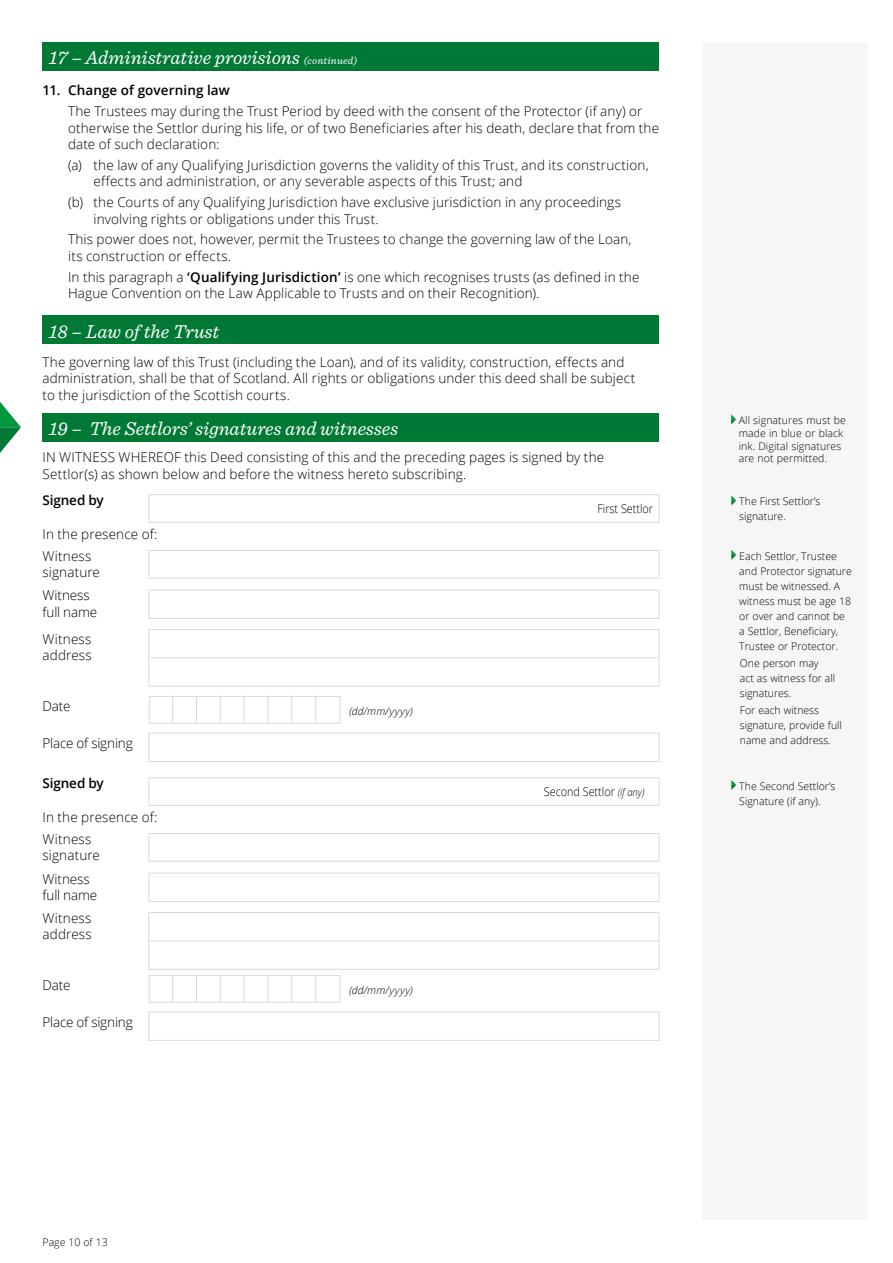
<style>
.page{position:relative;width:893px;height:1263px;background:#fff}
.page>*{position:absolute;margin:0;border:0;box-sizing:border-box;transform-origin:0 0}
.t1{font:italic 19.5px "Sentinel";color:#fff}
.t2{font:300 13.5px/16.5px "Open Sans";letter-spacing:.01em;color:#000}
.t3{font:300 13.5px "Open Sans";letter-spacing:-.015em;color:#000}
.t4{font:600 13.5px "Open Sans";letter-spacing:.005em;color:#000}
.t5{font:600 13.5px "Open Sans";letter-spacing:-.01em;color:#000}
.t6{font:300 12px "Open Sans";color:#000;scale:.9 1}
.t7{font:300 10.5px/15px "Open Sans";color:#000}
.t8{font:italic 300 10.5px "Open Sans";letter-spacing:.06em;color:#000}
.s1{font-size:10.5px}
.s2{font-weight:600}
.s3{font-style:italic;font-size:10.5px}
</style>
<div class="page">
<div style="left:702px;top:43px;width:165px;height:1177px;background:#f6f6f6"></div>
<div style="left:43px;top:316px;width:616px;height:28px;background:#007935"></div>
<div style="left:43px;top:413px;width:616px;height:29px;background:#007935"></div>
<hr style="left:148px;top:494px;width:511px;height:1px;background:#dadada">
<svg style="left:148px;top:495px;width:1px;height:27px"></svg>
<svg style="left:659px;top:495px;width:1px;height:27px"></svg>
<hr style="left:148px;top:522px;width:511px;height:1px;background:#dadada">
<hr style="left:148px;top:550px;width:511px;height:1px;background:#dadada">
<svg style="left:148px;top:551px;width:1px;height:27px"></svg>
<svg style="left:659px;top:551px;width:1px;height:27px"></svg>
<hr style="left:148px;top:578px;width:511px;height:1px;background:#dadada">
<hr style="left:148px;top:590px;width:511px;height:1px;background:#dadada">
<svg style="left:148px;top:590px;width:1px;height:28px"></svg>
<svg style="left:659px;top:590px;width:1px;height:28px"></svg>
<hr style="left:148px;top:618px;width:511px;height:1px;background:#dadada">
<hr style="left:148px;top:629px;width:511px;height:1px;background:#dadada">
<hr style="left:148px;top:657px;width:511px;height:1px;background:#dadada">
<svg style="left:148px;top:630px;width:1px;height:56px"></svg>
<svg style="left:659px;top:630px;width:1px;height:56px"></svg>
<hr style="left:148px;top:686px;width:511px;height:1px;background:#dadada">
<svg style="left:149px;top:696px;width:192px;height:28px"></svg>
<hr style="left:148px;top:733px;width:511px;height:1px;background:#dadada">
<svg style="left:148px;top:733px;width:1px;height:28px"></svg>
<svg style="left:659px;top:733px;width:1px;height:28px"></svg>
<hr style="left:148px;top:761px;width:511px;height:1px;background:#dadada">
<hr style="left:148px;top:777px;width:511px;height:1px;background:#dadada">
<svg style="left:148px;top:778px;width:1px;height:27px"></svg>
<svg style="left:659px;top:778px;width:1px;height:27px"></svg>
<hr style="left:148px;top:805px;width:511px;height:1px;background:#dadada">
<hr style="left:148px;top:833px;width:511px;height:1px;background:#dadada">
<svg style="left:148px;top:834px;width:1px;height:27px"></svg>
<svg style="left:659px;top:834px;width:1px;height:27px"></svg>
<hr style="left:148px;top:861px;width:511px;height:1px;background:#dadada">
<hr style="left:148px;top:873px;width:511px;height:1px;background:#dadada">
<svg style="left:148px;top:873px;width:1px;height:28px"></svg>
<svg style="left:659px;top:873px;width:1px;height:28px"></svg>
<hr style="left:148px;top:901px;width:511px;height:1px;background:#dadada">
<hr style="left:148px;top:912px;width:511px;height:1px;background:#dadada">
<hr style="left:148px;top:940px;width:511px;height:1px;background:#dadada">
<svg style="left:148px;top:913px;width:1px;height:56px"></svg>
<svg style="left:659px;top:913px;width:1px;height:56px"></svg>
<hr style="left:148px;top:969px;width:511px;height:1px;background:#dadada">
<svg style="left:149px;top:975px;width:192px;height:28px"></svg>
<hr style="left:148px;top:1012px;width:511px;height:1px;background:#dadada">
<svg style="left:148px;top:1012px;width:1px;height:28px"></svg>
<svg style="left:659px;top:1012px;width:1px;height:28px"></svg>
<hr style="left:148px;top:1040px;width:511px;height:1px;background:#dadada">
<svg style="left:0;top:402px;width:21px;height:51px"></svg>
<div style="left:43px;top:42px;width:616px;height:29px;background:#007935"></div>
<svg style="left:731px;top:495px;width:5px;height:10px"></svg>
<svg style="left:731px;top:780px;width:5px;height:10px"></svg>
<svg style="left:731px;top:550px;width:5px;height:10px"></svg>
<svg style="left:731px;top:414px;width:5px;height:10px"></svg>
<h1 class="t1" style="left:49px;top:43px;width:310px">17 – Administrative provisions <span class="s1">(continued)</span></h1>
<p class="t4" style="left:43px;top:81px;width:189px">11. Change of governing law</p>
<p class="t2" style="left:68px;top:103px;width:593px">The Trustees may during the Trust Period by deed with the consent of the Protector (if any) or otherwise the Settlor during his life, or of two Beneficiaries after his death, declare that from the date of such declaration:</p>
<p class="t2" style="left:94px;top:156px;width:557px;text-indent:-26px">(a) the law of any Qualifying Jurisdiction governs the validity of this Trust, and its construction, effects and administration, or any severable aspects of this Trust; and</p>
<p class="t2" style="left:94px;top:194px;width:529px;text-indent:-26px">(b) the Courts of any Qualifying Jurisdiction have exclusive jurisdiction in any proceedings involving rights or obligations under this Trust.</p>
<p class="t2" style="left:68px;top:231px;width:565px">This power does not, however, permit the Trustees to change the governing law of the Loan, its construction or effects.</p>
<p class="t2" style="left:68px;top:268px;width:573px">In this paragraph a <span class="s2">‘Qualifying Jurisdiction’</span> is one which recognises trusts (as defined in the<br>Hague Convention on the Law Applicable to Trusts and on their Recognition).</p>
<h1 class="t1" style="left:49px;top:316px;width:172px">18 – Law of the Trust</h1>
<p class="t2" style="left:43px;top:353px;width:594px">The governing law of this Trust (including the Loan), and of its validity, construction, effects and administration, shall be that of Scotland. All rights or obligations under this deed shall be subject to the jurisdiction of the Scottish courts.</p>
<h1 class="t1" style="left:49px;top:414px;width:351px">19 – The Settlors’ signatures and witnesses</h1>
<p class="t2" style="left:43px;top:449px;width:563px">IN WITNESS WHEREOF this Deed consisting of this and the preceding pages is signed by the<br>Settlor(s) as shown below and before the witness hereto subscribing.</p>
<p class="t5" style="left:43px;top:491px;width:63px">Signed by</p>
<p class="t6" style="left:597px;top:500px;width:63px">First Settlor</p>
<p class="t2" style="left:43px;top:523px;width:116px;line-height:21.9px">In the presence of:<br>Witness</p>
<p class="t2" style="left:43px;top:560px;width:59px;line-height:23.4px">signature<br>Witness</p>
<p class="t2" style="left:43px;top:598px;width:56px;line-height:27.5px">full name<br>Witness</p>
<p class="t2" style="left:43px;top:647px;width:51px">address</p>
<p class="t2" style="left:43px;top:697px;width:30px">Date</p>
<p class="t3" style="left:43px;top:734px;width:92px">Place of signing</p>
<p class="t5" style="left:43px;top:774px;width:63px">Signed by</p>
<p class="t2" style="left:43px;top:806px;width:116px;line-height:21.9px">In the presence of:<br>Witness</p>
<p class="t2" style="left:43px;top:843px;width:59px;line-height:23.4px">signature<br>Witness</p>
<p class="t2" style="left:43px;top:883px;width:56px;line-height:23.2px">full name<br>Witness</p>
<p class="t2" style="left:43px;top:925px;width:51px">address</p>
<p class="t2" style="left:43px;top:976px;width:30px">Date</p>
<p class="t3" style="left:43px;top:1012px;width:92px">Place of signing</p>
<p class="t8" style="left:349px;top:704px;width:65px">(dd/mm/yyyy)</p>
<p class="t8" style="left:349px;top:982px;width:65px">(dd/mm/yyyy)</p>
<p class="t6" style="left:544px;top:783px;width:113px">Second Settlor <span class="s3">(if any)</span></p>
<p class="t7" style="left:739px;top:414px;width:109px;line-height:12.6px">All signatures must be made in blue or black ink. Digital signatures are not permitted.</p>
<p class="t7" style="left:739px;top:494px;width:83px">The First Settlor’s signature.</p>
<p class="t7" style="left:739px;top:548px;width:114px">Each Settlor, Trustee and Protector signature must be witnessed. A witness must be age 18 or over and cannot be a Settlor, Beneficiary,<br>Trustee or Protector.</p>
<p class="t7" style="left:740px;top:655px;width:97px">One person may act as witness for all signatures.</p>
<p class="t7" style="left:740px;top:702px;width:104px">For each witness signature, provide full name and address.</p>
<p class="t7" style="left:739px;top:778px;width:98px">The Second Settlor’s<br>Signature (if any).</p>
<p class="t7" style="left:43px;top:1234px;width:67px">Page 10 of 13</p>
</div>
